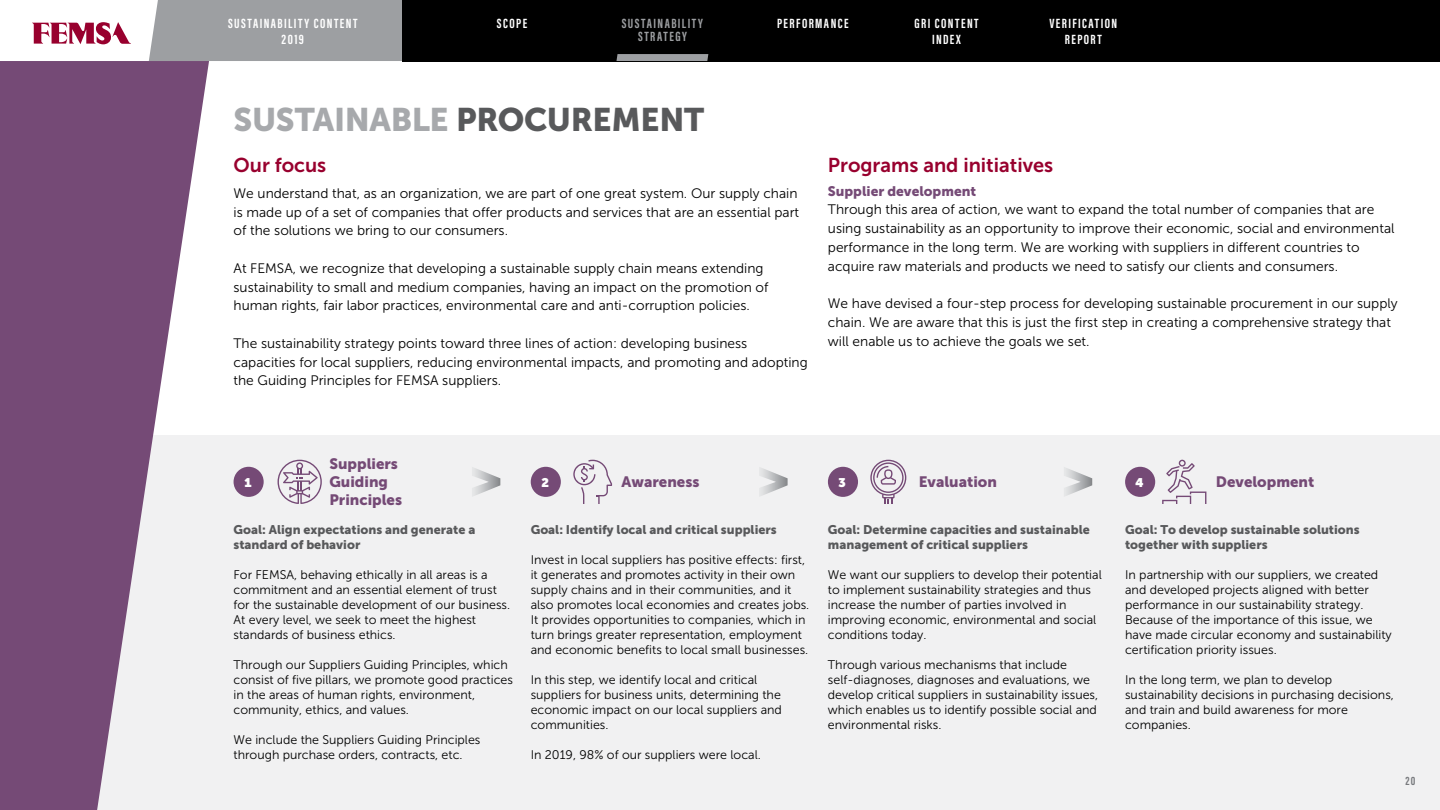
<style>
.page{position:relative;width:1440px;height:810px;background:#fff}
.page>*{position:absolute;margin:0;border:0;box-sizing:border-box;transform-origin:0 0}
.t1{font:32.5px "Museo Sans 900";letter-spacing:-.01em;color:#a7a9ac}
.t2{font:20px "Museo Sans 700";color:#98002e}
.t3{font:15px/18px "Museo Sans 900";color:#754a76}
.t4{font:13.75px/18.8px "Museo Sans 300";color:#000}
.t5{font:700 13.75px/16.5px "Acumin Pro Extra Cond";letter-spacing:.11em;color:#fff;text-align:center}
.t6{font:700 13.75px/13.5px "Acumin Pro Extra Cond";letter-spacing:.11em;color:#9d9fa2;text-align:center}
.t7{font:13.75px "Museo Sans 900";color:#754a76}
.t8{font:12.5px/15px "Museo Sans 300";color:#000}
.t9{font:12.5px/15px "Museo Sans 900";color:#58595b}
.t10{font:900 12.5px "Museo Sans Display";color:#fff}
.t11{font:700 12.5px "Acumin Pro Extra Cond";color:#808285}
.s1{color:#58595b}
</style>
<div class="page">
<div style="left:28px;top:436px;width:1412px;height:374px;background:#f1f1f2"></div>
<svg style="left:0;top:61px;width:209px;height:749px;fill:#754a76"></svg>
<div style="left:234px;top:467px;width:30px;height:30px;background:#754a76;border-radius:50%"></div>
<svg style="left:472px;top:467px;width:28px;height:29px"></svg>
<svg style="left:760px;top:468px;width:28px;height:28px"></svg>
<svg style="left:1064px;top:467px;width:28px;height:29px"></svg>
<div style="left:531px;top:467px;width:30px;height:30px;background:#754a76;border-radius:50%"></div>
<div style="left:828px;top:467px;width:30px;height:30px;background:#754a76;border-radius:50%"></div>
<div style="left:1125px;top:467px;width:30px;height:30px;background:#754a76;border-radius:50%"></div>
<svg style="left:278px;top:460px;width:44px;height:44px"></svg>
<svg style="left:573px;top:460px;width:39px;height:44px"></svg>
<svg style="left:1162px;top:460px;width:44px;height:44px"></svg>
<svg style="left:870px;top:460px;width:36px;height:44px"></svg>
<div style="left:149px;top:0;width:254px;height:61px;background:#9d9fa2"></div>
<div style="left:403px;top:0;width:1037px;height:61px;background:#000"></div>
<svg style="left:32px;top:22px;width:99px;height:22px"></svg>
<svg style="left:616px;top:54px;width:92px;height:7px"></svg>
<p class="t5" style="left:228px;top:15px;width:131px">SUSTAINABILITY CONTENT<br>2019</p>
<p class="t5" style="left:497px;top:15px;width:32px">SCOPE</p>
<p class="t5" style="left:1049px;top:15px;width:69px">VERIFICATION<br>REPORT</p>
<p class="t6" style="left:622px;top:16px;width:83px">SUSTAINABILITY<br>STRATEGY</p>
<p class="t5" style="left:777px;top:15px;width:73px">PERFORMANCE</p>
<p class="t5" style="left:915px;top:15px;width:66px">GRI CONTENT<br>INDEX</p>
<h1 class="t1" style="left:234px;top:101px;width:472px">SUSTAINABLE <span class="s1">PROCUREMENT</span></h1>
<h2 class="t2" style="left:234px;top:154px;width:94px">Our focus</h2>
<p class="t4" style="left:234px;top:184px;width:567px;text-align:justify">We understand that, as an organization, we are part of one great system. Our supply chain is made up of a set of companies that offer products and services that are an essential part of the solutions we bring to our consumers.</p>
<p class="t4" style="left:234px;top:259px;width:536px">At FEMSA, we recognize that developing a sustainable supply chain means extending sustainability to small and medium companies, having an impact on the promotion of human rights, fair labor practices, environmental care and anti-corruption policies.</p>
<p class="t4" style="left:234px;top:334px;width:576px">The sustainability strategy points toward three lines of action: developing business capacities for local suppliers, reducing environmental impacts, and promoting and adopting the Guiding Principles for FEMSA suppliers.</p>
<h2 class="t2" style="left:828px;top:154px;width:227px">Programs and initiatives</h2>
<p class="t7" style="left:828px;top:183px;width:150px">Supplier development</p>
<p class="t4" style="left:828px;top:200px;width:568px">Through this area of action, we want to expand the total number of companies that are using sustainability as an opportunity to improve their economic, social and environmental performance in the long term. We are working with suppliers in different countries to acquire raw materials and products we need to satisfy our clients and consumers.</p>
<p class="t4" style="left:828px;top:294px;width:571px">We have devised a four-step process for developing sustainable procurement in our supply chain. We are aware that this is just the first step in creating a comprehensive strategy that will enable us to achieve the goals we set.</p>
<p class="t3" style="left:329px;top:455px;width:74px">Suppliers<br>Guiding<br>Principles</p>
<p class="t10" style="left:244px;top:475px;width:9px">1</p>
<p class="t10" style="left:541px;top:475px;width:9px">2</p>
<p class="t3" style="left:622px;top:473px;width:79px">Awareness</p>
<p class="t10" style="left:839px;top:475px;width:9px">3</p>
<p class="t3" style="left:919px;top:473px;width:80px">Evaluation</p>
<p class="t10" style="left:1135px;top:475px;width:10px">4</p>
<p class="t3" style="left:1216px;top:473px;width:100px">Development</p>
<p class="t9" style="left:234px;top:522px;width:243px">Goal: Align expectations and generate a standard of behavior</p>
<p class="t8" style="left:234px;top:567px;width:278px">For FEMSA, behaving ethically in all areas is a commitment and an essential element of trust for the sustainable development of our business.<br>At every level, we seek to meet the highest standards of business ethics.</p>
<p class="t8" style="left:234px;top:657px;width:281px">Through our Suppliers Guiding Principles, which consist of five pillars, we promote good practices in the areas of human rights, environment, community, ethics, and values.</p>
<p class="t8" style="left:234px;top:732px;width:248px">We include the Suppliers Guiding Principles through purchase orders, contracts, etc.</p>
<p class="t9" style="left:531px;top:522px;width:248px">Goal: Identify local and critical suppliers</p>
<p class="t8" style="left:531px;top:552px;width:280px">Invest in local suppliers has positive effects: first, it generates and promotes activity in their own supply chains and in their communities, and it also promotes local economies and creates jobs.<br>It provides opportunities to companies, which in turn brings greater representation, employment and economic benefits to local small businesses.</p>
<p class="t8" style="left:531px;top:672px;width:253px">In this step, we identify local and critical suppliers for business units, determining the economic impact on our local suppliers and communities.</p>
<p class="t8" style="left:531px;top:747px;width:232px">In 2019, 98% of our suppliers were local.</p>
<p class="t9" style="left:828px;top:522px;width:263px">Goal: Determine capacities and sustainable management of critical suppliers</p>
<p class="t8" style="left:828px;top:567px;width:275px">We want our suppliers to develop their potential to implement sustainability strategies and thus increase the number of parties involved in improving economic, environmental and social conditions today.</p>
<p class="t8" style="left:828px;top:657px;width:272px">Through various mechanisms that include self-diagnoses, diagnoses and evaluations, we develop critical suppliers in sustainability issues, which enables us to identify possible social and environmental risks.</p>
<p class="t9" style="left:1125px;top:522px;width:236px">Goal: To develop sustainable solutions together with suppliers</p>
<p class="t8" style="left:1125px;top:567px;width:268px">In partnership with our suppliers, we created and developed projects aligned with better performance in our sustainability strategy.<br>Because of the importance of this issue, we have made circular economy and sustainability certification priority issues.</p>
<p class="t8" style="left:1125px;top:672px;width:270px">In the long term, we plan to develop sustainability decisions in purchasing decisions, and train and build awareness for more companies.</p>
<p class="t11" style="left:1405px;top:773px;width:12px">20</p>
</div>
